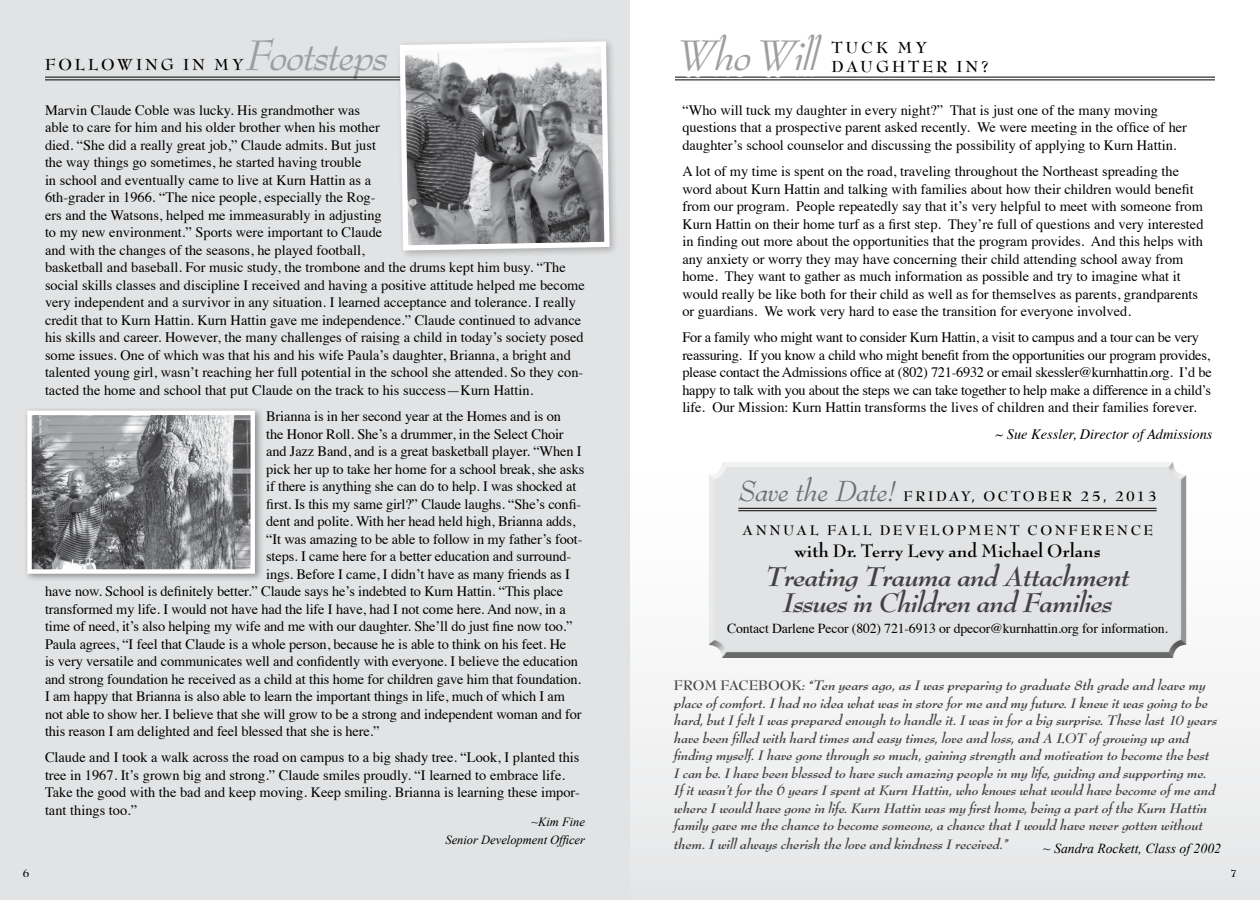
<style>
.page{position:relative;width:1260px;height:900px;background:#fff}
.page>*{position:absolute;margin:0;border:0;box-sizing:border-box;transform-origin:0 0}
.t1{font:italic 46.62px "Bernhard Modern Std";letter-spacing:-.03em;color:#9c9ea1}
.t2{font:italic 700 29.5px/26.2px "Bernhard Modern Std";letter-spacing:-.02em;color:#414042;text-align:center}
.t3{font:700 19.62px "Bernhard Modern Std";color:#000}
.t4{font:700 17.5px "Bernhard Modern Std";letter-spacing:.16em;color:#000}
.t5{font:700 15.25px "Bernhard Modern Std";letter-spacing:.16em;color:#000}
.t6{font:italic 700 15px/17.6px "Bernhard Modern Std";color:#414042}
.t7{font:14.38px/17.5px "Times";color:#000}
.t8{font:14.38px/17.5px "Times";letter-spacing:-.02em;color:#000}
.t9{font:italic 14.38px "Times";color:#000}
.t10{font:13.75px "Times";letter-spacing:-.01em;color:#000}
.t11{font:italic 13.75px "Times New Roman";color:#000}
.t12{font:italic 12.5px/17.5px "Times New Roman";color:#000;text-align:right}
.t13{font:700 11.25px "Bernhard Modern Std";color:#000}
.s1{font-weight:400;font-style:italic;font-size:31.75px;color:#6d6e71}
.s2{font-style:normal}
</style>
<div class="page">
<div style="left:630px;top:421px;width:630px;height:479px;background:linear-gradient(to right,#f1f2f2,#f1f2f2)"></div>
<div style="left:0;top:0;width:630px;height:900px;background:#e2e3e4"></div>
<div style="left:702px;top:458px;width:485px;height:201px;background:#000;opacity:.75"></div>
<hr style="left:738px;top:508px;width:419px;height:1px;background:#000">
<hr style="left:738px;top:510px;width:419px;height:1px;background:#000">
<hr style="left:45px;top:77px;width:540px;height:1px;background:#000">
<hr style="left:45px;top:80px;width:540px;height:1px;background:#000">
<hr style="left:675px;top:77px;width:540px;height:1px;background:#000">
<hr style="left:675px;top:80px;width:540px;height:1px;background:#000">
<div style="left:23px;top:407px;width:241px;height:176px;background:#000;opacity:.37"></div>
<img style="left:32px;top:416px;width:218px;height:153px">
<div style="left:27px;top:411px;width:228px;height:163px;border:4px solid #fff"></div>
<div style="left:396px;top:38px;width:223px;height:222px;background:#000;opacity:.24"></div>
<svg style="left:397px;top:39px;width:215px;height:214px;background:#999a9c"></svg>
<h1 class="t1" style="left:245px;top:31px;width:145px">Footsteps</h1>
<p class="t7" style="left:45px;top:100px;width:541px">Marvin Claude Coble was lucky. His grandmother was<br>able to care for him and his older brother when his mother<br>died. “She did a really great job,” Claude admits. But just<br>the way things go sometimes, he started having trouble<br>in school and eventually came to live at Kurn Hattin as a<br>6th-grader in 1966. “The nice people, especially the Rog-<br>ers and the Watsons, helped me immeasurably in adjusting<br>to my new environment.” Sports were important to Claude<br>and with the changes of the seasons, he played football,<br>basketball and baseball. For music study, the trombone and the drums kept him busy. “The social skills classes and discipline I received and having a positive attitude helped me become very independent and a survivor in any situation. I learned acceptance and tolerance. I really credit that to Kurn Hattin. Kurn Hattin gave me independence.” Claude continued to advance his skills and career. However, the many challenges of raising a child in today’s society posed some issues. One of which was that his and his wife Paula’s daughter, Brianna, a bright and talented young girl, wasn’t reaching her full potential in the school she attended. So they con&shy;tacted the home and school that put Claude on the track to his success—Kurn Hattin.</p>
<p class="t7" style="left:266px;top:406px;width:296px">Brianna is in her second year at the Homes and is on</p>
<p class="t7" style="left:266px;top:424px;width:299px">the Honor Roll. She’s a drummer, in the Select Choir</p>
<p class="t7" style="left:266px;top:441px;width:317px">and Jazz Band, and is a great basketball player. “When I</p>
<p class="t7" style="left:266px;top:459px;width:320px">pick her up to take her home for a school break, she asks</p>
<p class="t7" style="left:266px;top:476px;width:312px">if there is anything she can do to help. I was shocked at</p>
<p class="t7" style="left:266px;top:494px;width:317px">first. Is this my same girl?” Claude laughs. “She’s confi-</p>
<p class="t7" style="left:266px;top:511px;width:311px">dent and polite. With her head held high, Brianna adds,</p>
<p class="t7" style="left:266px;top:529px;width:318px">“It was amazing to be able to follow in my father’s foot-</p>
<p class="t7" style="left:266px;top:546px;width:307px">steps. I came here for a better education and surround-</p>
<p class="t7" style="left:266px;top:564px;width:305px">ings. Before I came, I didn’t have as many friends as I</p>
<p class="t7" style="left:45px;top:581px;width:520px">have now. School is definitely better.” Claude says he’s indebted to Kurn Hattin. “This place</p>
<p class="t7" style="left:45px;top:599px;width:522px">transformed my life. I would not have had the life I have, had I not come here. And now, in a</p>
<p class="t7" style="left:45px;top:616px;width:529px">time of need, it’s also helping my wife and me with our daughter. She’ll do just fine now too.”</p>
<p class="t7" style="left:45px;top:634px;width:523px">Paula agrees, “I feel that Claude is a whole person, because he is able to think on his feet. He</p>
<p class="t7" style="left:45px;top:651px;width:534px">is very versatile and communicates well and confidently with everyone. I believe the education</p>
<p class="t7" style="left:45px;top:669px;width:538px">and strong foundation he received as a child at this home for children gave him that foundation.</p>
<p class="t7" style="left:45px;top:686px;width:522px">I am happy that Brianna is also able to learn the important things in life, much of which I am</p>
<p class="t7" style="left:45px;top:704px;width:538px">not able to show her. I believe that she will grow to be a strong and independent woman and for</p>
<p class="t7" style="left:45px;top:721px;width:336px">this reason I am delighted and feel blessed that she is here.”</p>
<p class="t7" style="left:45px;top:747px;width:536px">Claude and I took a walk across the road on campus to a big shady tree. “Look, I planted this tree in 1967. It’s grown big and strong.” Claude smiles proudly. “I learned to embrace life.<br>Take the good with the bad and keep moving. Keep smiling. Brianna is learning these impor&shy;tant things too.”</p>
<p class="t12" style="left:445px;top:813px;width:141px">~Kim Fine<br>Senior Development Officer</p>
<p class="t4" style="left:45px;top:55px;width:201px">FOLLOWING IN MY</p>
<h1 class="t1" style="left:675px;top:31px;width:145px">Who Will</h1>
<p class="t4" style="left:831px;top:38px;width:97px">TUCK MY</p>
<p class="t4" style="left:831px;top:57px;width:159px">DAUGHTER IN?</p>
<p class="t7" style="left:682px;top:100px;width:506px">“Who will tuck my daughter in every night?” That is just one of the many moving questions that a prospective parent asked recently. We were meeting in the office of her daughter’s school counselor and discussing the possibility of applying to Kurn Hattin.</p>
<p class="t7" style="left:682px;top:161px;width:523px">A lot of my time is spent on the road, traveling throughout the Northeast spreading the word about Kurn Hattin and talking with families about how their children would benefit from our program. People repeatedly say that it’s very helpful to meet with someone from Kurn Hattin on their home turf as a first step. They’re full of questions and very interested in finding out more about the opportunities that the program provides. And this helps with any anxiety or worry they may have concerning their child attending school away from home. They want to gather as much information as possible and try to imagine what it would really be like both for their child as well as for themselves as parents, grandparents or guardians. We work very hard to ease the transition for everyone involved.</p>
<p class="t8" style="left:682px;top:328px;width:531px">For a family who might want to consider Kurn Hattin, a visit to campus and a tour can be very reassuring. If you know a child who might benefit from the opportunities our program provides, please contact the Admissions office at (802) 721-6932 or email skessler@kurnhattin.org. I’d be happy to talk with you about the steps we can take together to help make a difference in a child’s life. Our Mission: Kurn Hattin transforms the lives of children and their families forever.</p>
<p class="t9" style="left:995px;top:421px;width:219px">~ Sue Kessler, Director of Admissions</p>
<p class="t5" style="left:738px;top:488px;width:420px"><span class="s1">Save the Date!</span> FRIDAY, OCTOBER 25, 2013</p>
<p class="t5" style="left:742px;top:522px;width:413px">ANNUAL FALL DEVELOPMENT CONFERENCE</p>
<h3 class="t3" style="left:794px;top:540px;width:308px">with Dr. Terry Levy and Michael Orlans</h3>
<h2 class="t2" style="left:765px;top:564px;width:366px">Treating Trauma and Attachment<br>Issues in Children and Families</h2>
<p class="t10" style="left:727px;top:616px;width:442px">Contact Darlene Pecor (802) 721-6913 or dpecor@kurnhattin.org for information.</p>
<p class="t6" style="left:674px;top:677px;width:545px"><span class="s2">FROM FACEBOOK</span>: “Ten years ago, as I was preparing to graduate 8th grade and leave my place of comfort. I had no idea what was in store for me and my future. I knew it was going to be hard, but I felt I was prepared enough to handle it. I was in for a big surprise. These last 10 years have been filled with hard times and easy times, love and loss, and A LOT of growing up and finding myself. I have gone through so much, gaining strength and motivation to become the best I can be. I have been blessed to have such amazing people in my life, guiding and supporting me.<br>If it wasn’t for the 6 years I spent at Kurn Hattin, who knows what would have become of me and where I would have gone in life. Kurn Hattin was my first home, being a part of the Kurn Hattin family gave me the chance to become someone, a chance that I would have never gotten without them. I will always cherish the love and kindness I received.”</p>
<p class="t11" style="left:1043px;top:838px;width:179px">~ Sandra Rockett, Class of 2002</p>
<p class="t13" style="left:23px;top:868px;width:8px">6</p>
<p class="t13" style="left:1231px;top:868px;width:8px">7</p>
</div>
